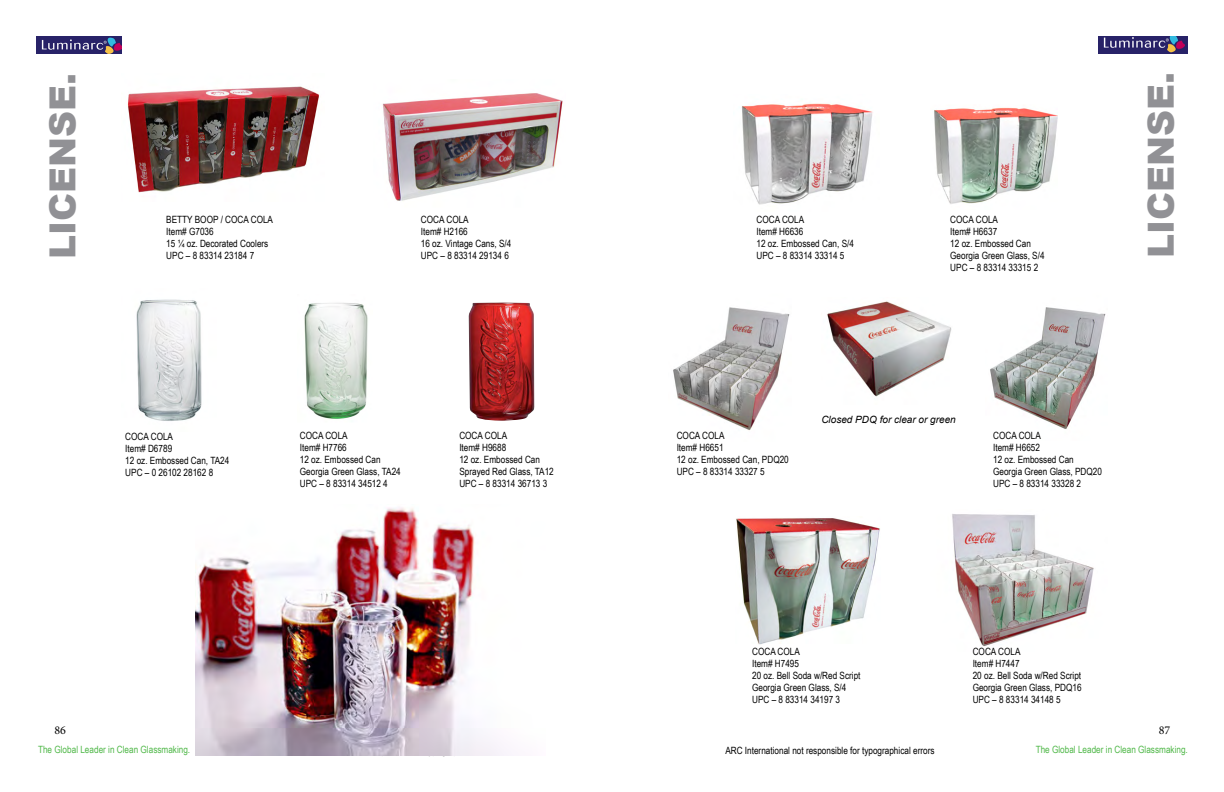
<style>
.page{position:relative;width:1224px;height:792px;background:#fff}
.page>*{position:absolute;margin:0;border:0;box-sizing:border-box;transform-origin:0 0}
.t1{font:900 36px "Arial";color:#919195}
.t2{font:12px "Minion Pro";color:#000}
.t3{font:10px/12px "Arial Narrow";color:#000}
.t4{font:10px "Arial Narrow";color:#50b849}
.t5{font:italic 10px "Arial";color:#000}
</style>
<div class="page">
<img style="left:1098px;top:36px;width:90px;height:18px">
<img style="left:36px;top:36px;width:85px;height:18px">
<img style="left:304px;top:303px;width:64px;height:116px">
<img style="left:136px;top:299px;width:66px;height:122px">
<img style="left:127px;top:86px;width:192px;height:107px">
<img style="left:382px;top:93px;width:181px;height:108px">
<img style="left:469px;top:302px;width:65px;height:119px">
<img style="left:196px;top:507px;width:313px;height:249px">
<img style="left:742px;top:103px;width:131px;height:102px">
<img style="left:934px;top:107px;width:124px;height:97px">
<img style="left:952px;top:514px;width:142px;height:132px">
<img style="left:990px;top:307px;width:116px;height:122px">
<img style="left:827px;top:301px;width:125px;height:96px">
<img style="left:673px;top:307px;width:117px;height:124px">
<img style="left:736px;top:518px;width:144px;height:127px">
<h1 class="t1" style="left:37px;top:259px;width:187px;rotate:-90deg">LICENSE.</h1>
<p class="t3" style="left:166px;top:213px;width:108px">BETTY BOOP / COCA COLA<br>Item# G7036<br>15 ¼ oz. Decorated Coolers</p>
<p class="t3" style="left:166px;top:249px;width:89px">UPC – 8 83314 23184 7</p>
<p class="t3" style="left:421px;top:213px;width:92px">COCA COLA<br>Item# H2166<br>16 oz. Vintage Cans, S/4<br>UPC – 8 83314 29134 6</p>
<p class="t3" style="left:125px;top:430px;width:106px">COCA COLA<br>Item# D6789<br>12 oz. Embossed Can, TA24<br>UPC – 0 26102 28162 8</p>
<p class="t3" style="left:300px;top:429px;width:102px">COCA COLA<br>Item# H7766<br>12 oz. Embossed Can<br>Georgia Green Glass, TA24<br>UPC – 8 83314 34512 4</p>
<p class="t3" style="left:459px;top:429px;width:96px">COCA COLA<br>Item# H9688<br>12 oz. Embossed Can<br>Sprayed Red Glass, TA12<br>UPC – 8 83314 36713 3</p>
<p class="t3" style="left:756px;top:213px;width:99px">COCA COLA<br>Item# H6636<br>12 oz. Embossed Can, S/4<br>UPC – 8 83314 33314 5</p>
<p class="t3" style="left:950px;top:213px;width:96px">COCA COLA<br>Item# H6637<br>12 oz. Embossed Can<br>Georgia Green Glass, S/4<br>UPC – 8 83314 33315 2</p>
<h1 class="t1" style="left:1135px;top:258px;width:187px;rotate:-90deg">LICENSE.</h1>
<p class="t3" style="left:677px;top:429px;width:114px">COCA COLA<br>Item# H6651<br>12 oz. Embossed Can, PDQ20<br>UPC – 8 83314 33327 5</p>
<p class="t5" style="left:821px;top:413px;width:136px">Closed PDQ for clear or green</p>
<p class="t3" style="left:993px;top:429px;width:110px">COCA COLA<br>Item# H6652<br>12 oz. Embossed Can<br>Georgia Green Glass, PDQ20<br>UPC – 8 83314 33328 2</p>
<p class="t3" style="left:752px;top:645px;width:110px">COCA COLA<br>Item# H7495<br>20 oz. Bell Soda w/Red Script<br>Georgia Green Glass, S/4<br>UPC – 8 83314 34197 3</p>
<p class="t3" style="left:973px;top:645px;width:110px">COCA COLA<br>Item# H7447<br>20 oz. Bell Soda w/Red Script<br>Georgia Green Glass, PDQ16<br>UPC – 8 83314 34148 5</p>
<p class="t2" style="left:55px;top:722px;width:13px">86</p>
<p class="t2" style="left:1159px;top:722px;width:13px">87</p>
<p class="t4" style="left:38px;top:742px;width:154px">The Global Leader in Clean Glassmaking.</p>
<p class="t3" style="left:725px;top:744px;width:211px">ARC International not responsible for typographical errors</p>
<p class="t4" style="left:1036px;top:742px;width:154px">The Global Leader in Clean Glassmaking.</p>
</div>
